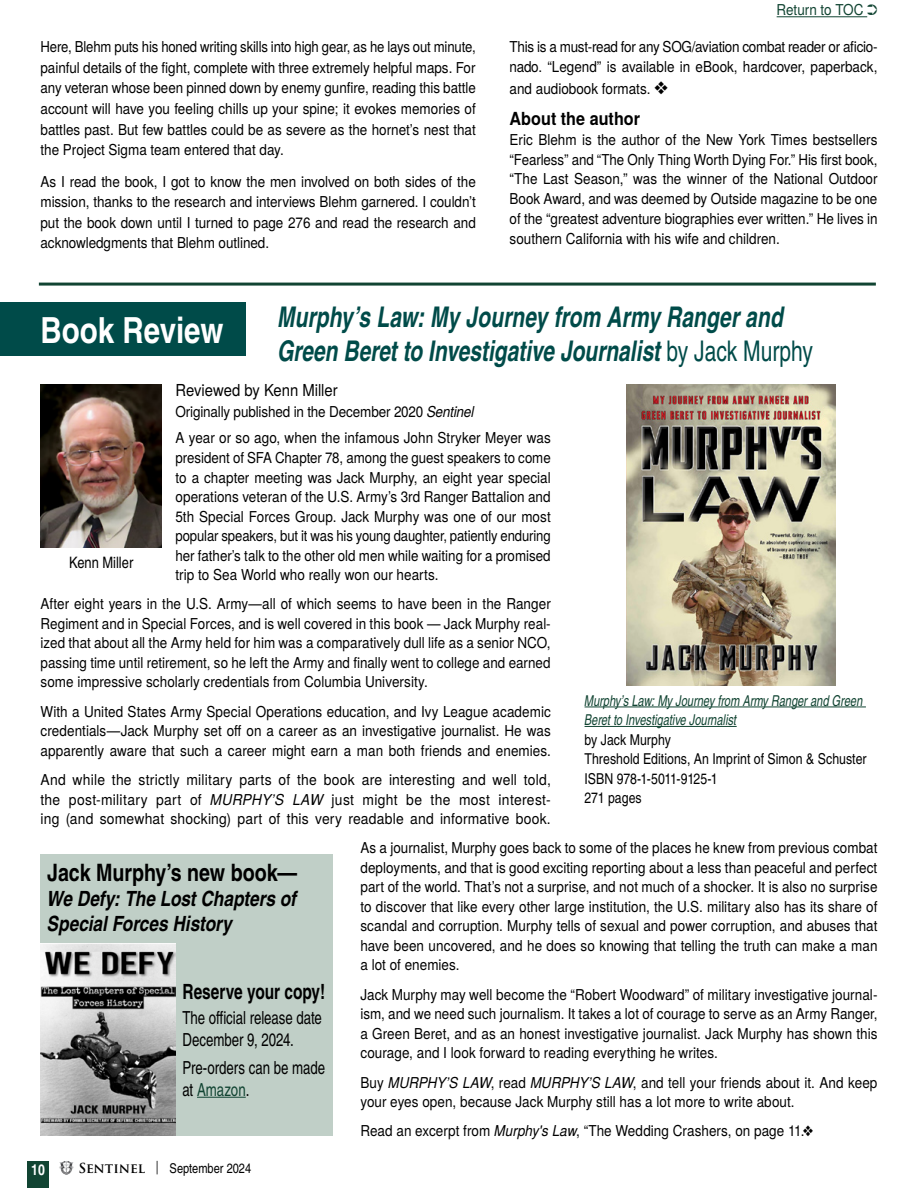
<style>
.page{position:relative;width:918px;height:1188px;background:#fff}
.page>*{position:absolute;margin:0;border:0;box-sizing:border-box;transform-origin:0 0}
.t1{font:700 36px "Te X Gyre Heros Condensed";color:#fff}
.t2{font:italic 700 28.5px/34.2px "Te X Gyre Heros Condensed";color:#004b49;scale:.9 1}
.t3{font:700 24px "Te X Gyre Heros Condensed";letter-spacing:-.005em;color:#000}
.t4{font:italic 700 21px/25.2px "Te X Gyre Heros Condensed";color:#000}
.t5{font:700 21px "Te X Gyre Heros Condensed";color:#000;scale:.9 1}
.t6{font:18px/21.6px "Te X Gyre Heros Condensed";letter-spacing:-.005em;color:#000;scale:.9 1}
.t7{font:700 18px "Te X Gyre Heros";color:#000;scale:.9 1}
.t8{font:16.5px "Te X Gyre Heros";letter-spacing:-.005em;color:#000;scale:.9 1}
.t9{font:15.75px "Te X Gyre Heros Condensed";color:#000}
.t10{font:15px/19.5px "Te X Gyre Heros";color:#000;text-align:justify;scale:.9 1}
.t11{font:15px/20.5px "Te X Gyre Heros";color:#000;text-align:justify;scale:.88 1}
.t12{font:15px/19.5px "Te X Gyre Heros";color:#000;text-align:justify;scale:.89 1}
.t13{font:15px/19.5px "Te X Gyre Heros";color:#000;text-align:justify;scale:.93 1}
.t14{font:15px/20px "Te X Gyre Heros";letter-spacing:-.02em;color:#000;scale:.9 1}
.t15{font:15px/19.5px "Te X Gyre Heros Condensed";letter-spacing:.005em;color:#000}
.t16{font:italic 15px/19.5px "Te X Gyre Heros Condensed";color:#114432;scale:.9 1}
.t17{font:15px "Te X Gyre Heros";letter-spacing:-.005em;color:#114432;scale:.9 1}
.t18{font:700 15px "Te X Gyre Heros Condensed";color:#fff}
.t19{font:13.5px "Te X Gyre Heros Condensed";color:#000}
.s1{font-weight:400;font-style:normal}
.s2{font-style:italic}
.s3{color:#114432}
.s4{font-family:"Trajan Pro";font-weight:700}
.s5{font-family:"Trajan Pro"}
</style>
<div class="page">
<svg style="left:59px;top:1161px;width:15px;height:14px"></svg>
<div style="left:27px;top:1161px;width:22px;height:27px;background:#114432"></div>
<div style="left:0;top:302px;width:246px;height:54px;background:#004b49"></div>
<img style="left:626px;top:384px;width:210px;height:301px">
<hr style="left:585px;top:707px;width:281px;height:1px;background:#114432">
<hr style="left:585px;top:726px;width:152px;height:1px;background:#114432">
<img style="left:40px;top:384px;width:122px;height:164px">
<div style="left:40px;top:855px;width:293px;height:281px;background:#c0cfc7"></div>
<img style="left:40px;top:943px;width:135px;height:192px">
<hr style="left:197px;top:1097px;width:49px;height:1px;background:#114432">
<hr style="left:39px;top:283px;width:837px;height:3px;background:#114432">
<hr style="left:777px;top:16px;width:90px;height:1px;background:#114432">
<p class="t11" style="left:40px;top:36px;width:496px">Here, Blehm puts his honed writing skills into high gear, as he lays out minute, painful details of the fight, complete with three extremely helpful maps. For any veteran whose been pinned down by enemy gunfire, reading this battle account will have you feeling chills up your spine; it evokes memories of battles past. But few battles could be as severe as the hornet’s nest that the Project Sigma team entered that day.</p>
<p class="t10" style="left:40px;top:170px;width:485px;line-height:20.5px">As I read the book, I got to know the men involved on both sides of the mission, thanks to the research and interviews Blehm garnered. I couldn’t put the book down until I turned to page 276 and read the research and acknowledgments that Blehm outlined.</p>
<p class="t17" style="left:777px;top:-2px;width:114px">Return to TOC ➲</p>
<p class="t14" style="left:510px;top:36px;width:410px">This is a must-read for any SOG/aviation combat reader or aficio&shy;nado. “Legend” is available in eBook, hardcover, paperback,</p>
<p class="t10" style="left:510px;top:78px;width:178px">and audiobook formats. ❖</p>
<p class="t7" style="left:510px;top:105px;width:146px">About the author</p>
<p class="t10" style="left:510px;top:128px;width:410px;line-height:20px">Eric Blehm is the author of the New York Times bestsellers “Fearless” and “The Only Thing Worth Dying For.” His first book, “The Last Season,” was the winner of the National Outdoor Book Award, and was deemed by Outside magazine to be one of the “greatest adventure biographies ever written.” He lives in southern California with his wife and children.</p>
<h1 class="t1" style="left:40px;top:303px;width:185px">Book Review</h1>
<h2 class="t2" style="left:278px;top:299px;width:596px">Murphy’s Law: My Journey from Army Ranger and<br>Green Beret to Investigative Journalist <span class="s1">by Jack Murphy</span></h2>
<p class="t8" style="left:175px;top:377px;width:182px">Reviewed by Kenn Miller</p>
<p class="t10" style="left:175px;top:398px;width:419px;line-height:26.2px">Originally published in the December 2020 <span class="s2">Sentinel<br></span>A year or so ago, when the infamous John Stryker Meyer was</p>
<p class="t12" style="left:175px;top:447px;width:423px">president of SFA Chapter 78, among the guest speakers to come to a chapter meeting was Jack Murphy, an eight year special operations veteran of the U.S. Army’s 3rd Ranger Battalion and 5th Special Forces Group. Jack Murphy was one of our most popular speakers, but it was his young daughter, patiently enduring her father’s talk to the other old men while waiting for a promised trip to Sea World who really won our hearts.</p>
<p class="t10" style="left:40px;top:593px;width:569px">After eight years in the U.S. Army—all of which seems to have been in the Ranger Regiment and in Special Forces, and is well covered in this book — Jack Murphy real&shy;ized that about all the Army held for him was a comparatively dull life as a senior NCO, passing time until retirement, so he left the Army and finally went to college and earned some impressive scholarly credentials from Columbia University.</p>
<p class="t10" style="left:40px;top:700px;width:569px">With a United States Army Special Operations education, and Ivy League academic credentials—Jack Murphy set off on a career as an investigative journalist. He was apparently aware that such a career might earn a man both friends and enemies.</p>
<p class="t13" style="left:40px;top:769px;width:550px">And while the strictly military parts of the book are interesting and well told, the post-military part of <span class="s2">MURPHY’S LAW</span> just might be the most interest&shy;ing (and somewhat shocking) part of this very readable and informative book.</p>
<p class="t10" style="left:360px;top:837px;width:576px">As a journalist, Murphy goes back to some of the places he knew from previous combat deployments, and that is good exciting reporting about a less than peaceful and perfect part of the world. That’s not a surprise, and not much of a shocker. It is also no surprise to discover that like every other large institution, the U.S. military also has its share of scandal and corruption. Murphy tells of sexual and power corruption, and abuses that have been uncovered, and he does so knowing that telling the truth can make a man a lot of enemies.</p>
<p class="t10" style="left:360px;top:984px;width:576px">Jack Murphy may well become the “Robert Woodward” of military investigative journal&shy;ism, and we need such journalism. It takes a lot of courage to serve as an Army Ranger, a Green Beret, and as an honest investigative journalist. Jack Murphy has shown this courage, and I look forward to reading everything he writes.</p>
<p class="t10" style="left:360px;top:1071px;width:576px">Buy <span class="s2">MURPHY’S LAW</span>, read <span class="s2">MURPHY’S LAW</span>, and tell your friends about it. And keep your eyes open, because Jack Murphy still has a lot more to write about.</p>
<p class="t10" style="left:360px;top:1120px;width:505px">Read an excerpt from <span class="s2">Murphy's Law</span>, “The Wedding Crashers, on page 11.❖</p>
<p class="t9" style="left:69px;top:551px;width:66px">Kenn Miller</p>
<p class="t16" style="left:585px;top:690px;width:311px">Murphy’s Law: My Journey from Army Ranger and Green<br>Beret to Investigative Journalist</p>
<p class="t15" style="left:585px;top:729px;width:284px">by Jack Murphy<br>Threshold Editions, An Imprint of Simon &amp; Schuster<br>ISBN 978-1-5011-9125-1<br>271 pages</p>
<h3 class="t3" style="left:47px;top:855px;width:251px">Jack Murphy’s new book—</h3>
<h3 class="t4" style="left:47px;top:885px;width:251px">We Defy: The Lost Chapters of<br>Special Forces History</h3>
<h3 class="t5" style="left:182px;top:976px;width:160px">Reserve your copy!</h3>
<p class="t6" style="left:182px;top:1006px;width:157px">The official release date<br>December 9, 2024.</p>
<p class="t6" style="left:182px;top:1056px;width:160px">Pre-orders can be made at <span class="s3">Amazon</span>.</p>
<p class="t18" style="left:31px;top:1159px;width:15px">10</p>
<p class="t19" style="left:78px;top:1158px;width:174px"><span class="s4">SENTINEL</span> <span class="s5">|</span> September 2024</p>
</div>
